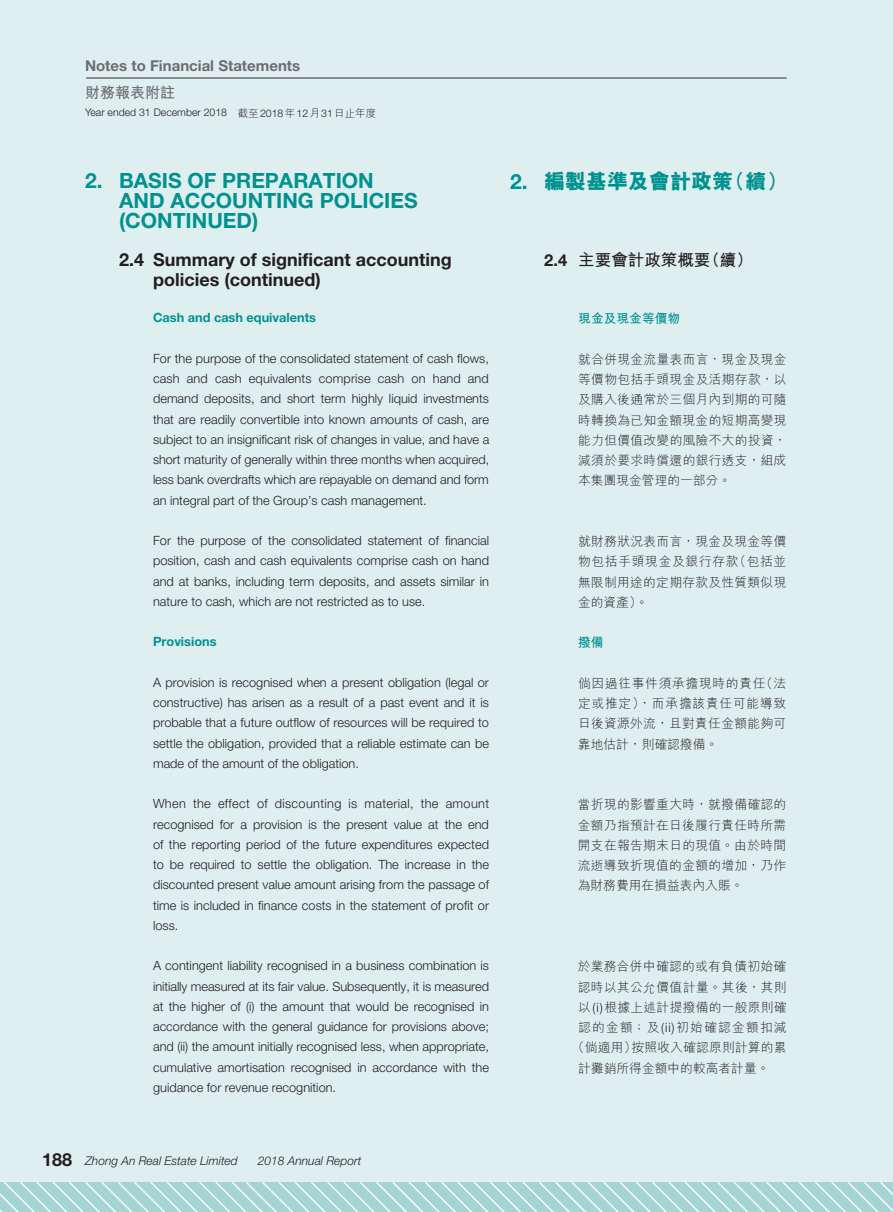
<style>
.page{position:relative;width:893px;height:1212px;background:#dfeff0}
.page>*{position:absolute;margin:0;border:0;box-sizing:border-box;transform-origin:0 0}
.t1{font:700 21px/20.2px "Helvetica Neue LT Std";color:#009290}
.t2{font:800 21px "M Hei HK";color:#009290}
.t3{font:700 18px/20.2px "Helvetica Neue LT Std";color:#231f20}
.t4{font:700 16.5px "M Hei HK";color:#231f20}
.t5{font:700 15px "Helvetica Neue LT Std";color:#6c6d70}
.t6{font:700 15px "M Hei HK";color:#6c6d70}
.t7{font:300 12.75px/20.2px "Helvetica Neue LT Std";color:#231f20;text-align:justify}
.t8{font:300 12.75px/20.2px "M Hei HK";letter-spacing:.025em;color:#231f20;text-align:justify}
.t9{font:700 12.75px "Helvetica Neue LT Std";color:#009290}
.t10{font:300 12.75px "M Hei HK";letter-spacing:.095em;color:#231f20}
.t11{font:300 12.75px "M Hei HK";color:#231f20}
.t12{font:700 12.75px "M Hei HK";color:#009290}
.t13{font:italic 300 12px "Helvetica Neue LT Std";color:#231f20}
.t14{font:300 10.5px "Helvetica Neue LT Std";color:#231f20}
.s1{font-family:"M Hei HK"}
.s2{font-family:"Helvetica Neue LT Std";font-weight:700}
.s3{font-family:"Helvetica Neue LT Std"}
.s4{font-weight:700;font-style:normal;font-size:18px}
</style>
<div class="page">
<svg style="left:0;top:1182px;width:893px;height:30px"></svg>
<hr style="left:86px;top:77px;width:701px;height:2px;background:#6c6d70">
<p class="t5" style="left:85px;top:56px;width:217px">Notes to Financial Statements</p>
<p class="t6" style="left:85px;top:82px;width:91px">財務報表附註</p>
<p class="t14" style="left:85px;top:106px;width:293px">Year ended 31 December 2018 <span class="s1">截至</span>2018<span class="s1">年</span>12<span class="s1">月</span>31<span class="s1">日止年度</span></p>
<h1 class="t1" style="left:119px;top:169px;width:300px;text-indent:-34px">2. Basis of preparation and accounting polici es (contin ued)</h1>
<h2 class="t3" style="left:153px;top:249px;width:300px;text-indent:-34px">2.4 Summary of significant accounting policies (continued)</h2>
<p class="t9" style="left:153px;top:310px;width:164px">Cash and cash equivalents</p>
<p class="t7" style="left:153px;top:348px;width:338px">For the purpose of the consolidated statement of cash flows, cash and cash equivalents comprise cash on hand and demand deposits, and short term highly liquid investments that are readily convertible into known amounts of cash, are subject to an insignificant risk of changes in value, and have a short maturity of generally within three months when acquired, less bank overdrafts which are repayable on demand and form an integral part of the Group’s cash management.</p>
<p class="t7" style="left:153px;top:530px;width:337px">For the purpose of the consolidated statement of financial position, cash and cash equivalents comprise cash on hand and at banks, including term deposits, and assets similar in nature to cash, which are not restricted as to use.</p>
<p class="t9" style="left:153px;top:634px;width:65px">Provisions</p>
<p class="t7" style="left:153px;top:672px;width:337px">A provision is recognised when a present obligation (legal or constructive) has arisen as a result of a past event and it is probable that a future outflow of resources will be required to settle the obligation, provided that a reliable estimate can be made of the amount of the obligation.</p>
<p class="t7" style="left:153px;top:793px;width:338px">When the effect of discounting is material, the amount recognised for a provision is the present value at the end of the reporting period of the future expenditures expected to be required to settle the obligation. The increase in the discounted present value amount arising from the passage of time is included in finance costs in the statement of profit or loss.</p>
<p class="t7" style="left:153px;top:955px;width:337px">A contingent liability recognised in a business combination is initially measured at its fair value. Subsequently, it is measured at the higher of (i) the amount that would be recognised in accordance with the general guidance for provisions above; and (ii) the amount initially recognised less, when appropriate, cumulative amortisation recognised in accordance with the guidance for revenue recognition.</p>
<h1 class="t2" style="left:510px;top:167px;width:279px"><span class="s2">2.</span> 編製基準及會計政策（續）</h1>
<p class="t4" style="left:544px;top:248px;width:210px"><span class="s3">2.4</span> 主要會計政策概要（續）</p>
<p class="t12" style="left:578px;top:309px;width:103px">現金及現金等價物</p>
<p class="t8" style="left:578px;top:348px;width:210px">就合併現金流量表而言，現金及現金等價物包括手頭現金及活期存款，以及購入後通常於三個月內到期的可隨時轉換為已知金額現金的短期高變現能力但價值改變的風險不大的投資，減須於要求時償還的銀行透支，組成本集團現金管理的一部分。</p>
<p class="t8" style="left:578px;top:531px;width:210px">就財務狀況表而言，現金及現金等價物包括手頭現金及銀行存款（包括並無限制用途的定期存款及性質類似現金的資產）。</p>
<p class="t12" style="left:578px;top:633px;width:27px">撥備</p>
<p class="t8" style="left:578px;top:672px;width:210px">倘因過往事件須承擔現時的責任（法定或推定），而承擔該責任可能導致日後資源外流，且對責任金額能夠可靠地估計，則確認撥備。</p>
<p class="t8" style="left:578px;top:794px;width:210px">當折現的影響重大時，就撥備確認的金額乃指預計在日後履行責任時所需開支在報告期末日的現值。由於時間流逝導致折現值的金額的增加，乃作為財務費用在損益表內入賬。</p>
<p class="t8" style="left:578px;top:956px;width:210px">於業務合併中確認的或有負債初始確</p>
<p class="t8" style="left:578px;top:976px;width:210px">認時以其公允價值計量。其後，其則</p>
<p class="t8" style="left:578px;top:996px;width:210px">以<span class="s3">(i)</span>根據上述計提撥備的一般原則確</p>
<p class="t10" style="left:578px;top:1018px;width:210px">認的金額；及<span class="s3">(ii)</span>初始確認金額扣減</p>
<p class="t8" style="left:572px;top:1037px;width:216px">（倘適用）按照收入確認原則計算的累</p>
<p class="t11" style="left:578px;top:1059px;width:193px">計攤銷所得金額中的較高者計量。</p>
<p class="t13" style="left:42px;top:1154px;width:197px"><span class="s4">188</span> Zhong An Real Estate Limited</p>
<p class="t13" style="left:258px;top:1154px;width:105px">2018 Annual Report</p>
</div>
